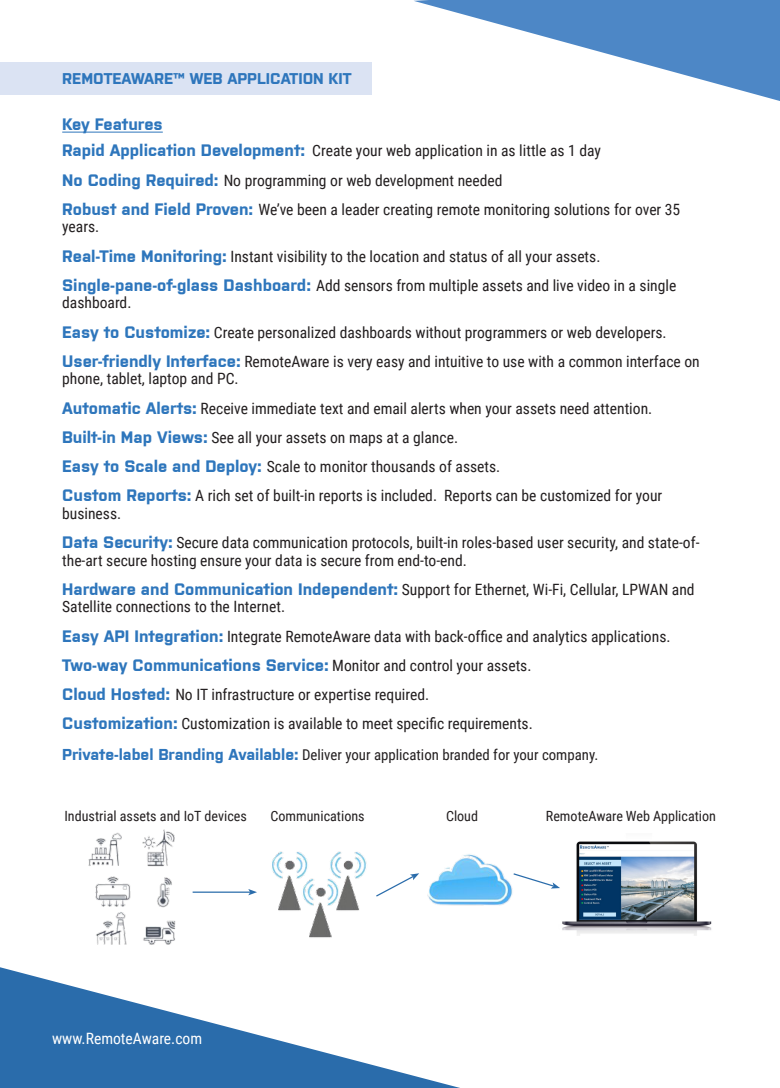
<style>
.page{position:relative;width:780px;height:1088px;background:#fff}
.page>*{position:absolute;margin:0;border:0;box-sizing:border-box;transform-origin:0 0}
.t1{font:700 16.62px "Purista";color:#2e76bc}
.t2{font:15.62px/29.2px "Roboto Condensed";color:#231f20}
.t3{font:700 15.62px "Purista";color:#2e76bc}
.t4{font:15.62px "Roboto Condensed";color:#fff}
.t5{font:14.88px "Roboto Condensed";color:#231f20}
.t6{font:14.12px "Roboto Condensed";color:#231f20}
.s1{font-family:"Purista";font-weight:700;font-size:16.62px;color:#2e76bc}
.s2{font-family:"Roboto Condensed";font-weight:400;font-size:15.62px;color:#231f20}
.s3{font-family:"Purista";font-weight:700;font-size:15.75px;color:#2e76bc}
</style>
<div class="page">
<svg style="left:414px;top:0;width:366px;height:101px"></svg>
<svg style="left:0;top:967px;width:460px;height:121px"></svg>
<div style="left:0;top:62px;width:371px;height:33px;background:#dbe3f3"></div>
<hr style="left:62px;top:132px;width:101px;height:1px;background:#2e76bc">
<img style="left:272px;top:851px;width:95px;height:87px">
<img style="left:88px;top:829px;width:88px;height:116px">
<img style="left:427px;top:854px;width:86px;height:52px">
<img style="left:558px;top:841px;width:154px;height:95px">
<hr style="left:193px;top:891px;width:57px;height:2px;background:#2a6cab">
<svg style="left:248px;top:889px;width:9px;height:6px"></svg>
<svg style="left:376px;top:873px;width:43px;height:24px"></svg>
<svg style="left:512px;top:872px;width:48px;height:16px"></svg>
<p class="t3" style="left:62px;top:67px;width:291px">REMOTEAWARE™ WEB APPLICATION KIT</p>
<p class="t1" style="left:62px;top:112px;width:102px">Key Features</p>
<p class="t2" style="left:62px;top:135px;width:619px"><span class="s1">Rapid Application Development:</span> Create your web application in as little as 1 day<br><span class="s1">No Coding Required:</span> No programming or web development needed<br><span class="s1">Robust and Field Proven:</span> We’ve been a leader creating remote monitoring solutions for over 35</p>
<p class="t2" style="left:62px;top:211px;width:615px">years.<br><span class="s1">Real-Time Monitoring:</span> Instant visibility to the location and status of all your assets.<br><span class="s1">Single-pane-of-glass Dashboard:</span> Add sensors from multiple assets and live video in a single</p>
<p class="t2" style="left:62px;top:287px;width:639px">dashboard.<br><span class="s1">Easy to Customize:</span> Create personalized dashboards without programmers or web developers.<br><span class="s1">User-friendly Interface:</span> RemoteAware is very easy and intuitive to use with a common interface on</p>
<p class="t2" style="left:62px;top:363px;width:601px">phone, tablet, laptop and PC.<br><span class="s1">Automatic Alerts:</span> Receive immediate text and email alerts when your assets need attention.<br><span class="s1">Built-in Map Views:</span> See all your assets on maps at a glance.<br><span class="s1">Easy to Scale and Deploy:</span> Scale to monitor thousands of assets.<br><span class="s1">Custom Reports:</span> A rich set of built-in reports is included. Reports can be customized for your</p>
<p class="t2" style="left:62px;top:498px;width:638px">business.<br><span class="s1">Data Security:</span> Secure data communication protocols, built-in roles-based user security, and state-of-</p>
<p class="t2" style="left:62px;top:545px;width:634px">the-art secure hosting ensure your data is secure from end-to-end.<br><span class="s1">Hardware and Communication Independent:</span> Support for Ethernet, Wi-Fi, Cellular, LPWAN and</p>
<p class="t2" style="left:62px;top:592px;width:609px">Satellite connections to the Internet.<br><span class="s1">Easy API Integration:</span> Integrate RemoteAware data with back-office and analytics applications.</p>
<p class="t1" style="left:62px;top:653px;width:470px">Two-way Communications Service: <span class="s2">Monitor and control your assets.</span></p>
<p class="t2" style="left:62px;top:679px;width:472px"><span class="s1">Cloud Hosted:</span> No IT infrastructure or expertise required.<br><span class="s1">Customization:</span> Customization is available to meet specific requirements.</p>
<p class="t5" style="left:62px;top:744px;width:537px"><span class="s3">Private-label Branding Available:</span> Deliver your application branded for your company.</p>
<p class="t6" style="left:64px;top:806px;width:184px">Industrial assets and IoT devices</p>
<p class="t6" style="left:270px;top:806px;width:96px">Communications</p>
<p class="t6" style="left:446px;top:806px;width:34px">Cloud</p>
<p class="t6" style="left:546px;top:806px;width:172px">RemoteAware Web Application</p>
<p class="t4" style="left:52px;top:1027px;width:152px">www.RemoteAware.com</p>
</div>
